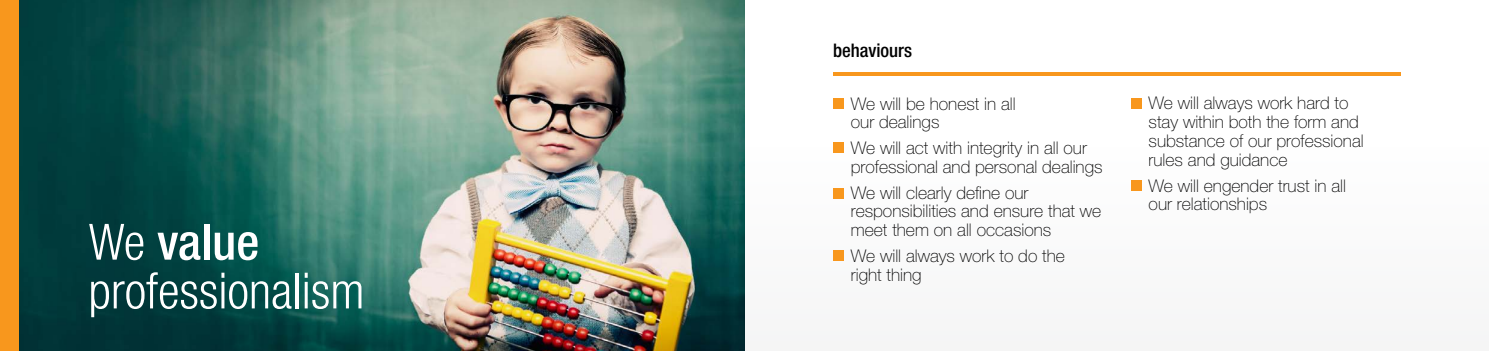
<style>
.page{position:relative;width:1489px;height:351px;background:#fff}
.page>*{position:absolute;margin:0;border:0;box-sizing:border-box;transform-origin:0 0}
.t1{font:300 condensed 50px/48.8px "Helvetica Neue";color:#fff}
.t2{font:500 condensed 18.75px "Helvetica Neue";color:#000}
.t3{font:100 17.5px/18.8px "Helvetica Neue";color:#000}
.s1{font-weight:500}
</style>
<div class="page">
<img style="left:19px;top:0;width:725px;height:351px">
<div style="left:744px;top:145px;width:744px;height:206px;background:#f9fafa"></div>
<hr style="left:833px;top:72px;width:567px;height:4px;background:#f8971d">
<div style="left:833px;top:99px;width:10px;height:10px;background:#f8971d"></div>
<div style="left:1130px;top:99px;width:11px;height:10px;background:#f8971d"></div>
<div style="left:833px;top:142px;width:10px;height:10px;background:#f8971d"></div>
<div style="left:833px;top:188px;width:10px;height:10px;background:#f8971d"></div>
<div style="left:1130px;top:180px;width:11px;height:10px;background:#f8971d"></div>
<div style="left:833px;top:251px;width:10px;height:10px;background:#f8971d"></div>
<div style="left:0;top:0;width:19px;height:351px;background:#f8971d"></div>
<h1 class="t1" style="left:89px;top:217px;width:277px">We <span class="s1">value </span>professionalism</h1>
<p class="t2" style="left:833px;top:39px;width:81px">behaviours</p>
<p class="t3" style="left:850px;top:94px;width:166px">We will be honest in all our dealings</p>
<p class="t3" style="left:850px;top:138px;width:253px">We will act with integrity in all our professional and personal dealings</p>
<p class="t3" style="left:850px;top:183px;width:252px">We will clearly define our responsibilities and ensure that we meet them on all occasions</p>
<p class="t3" style="left:850px;top:246px;width:216px">We will always work to do the right thing</p>
<p class="t3" style="left:1148px;top:94px;width:216px">We will always work hard to stay within both the form and substance of our professional rules and guidance</p>
<p class="t3" style="left:1148px;top:176px;width:199px">We will engender trust in all our relationships</p>
</div>
